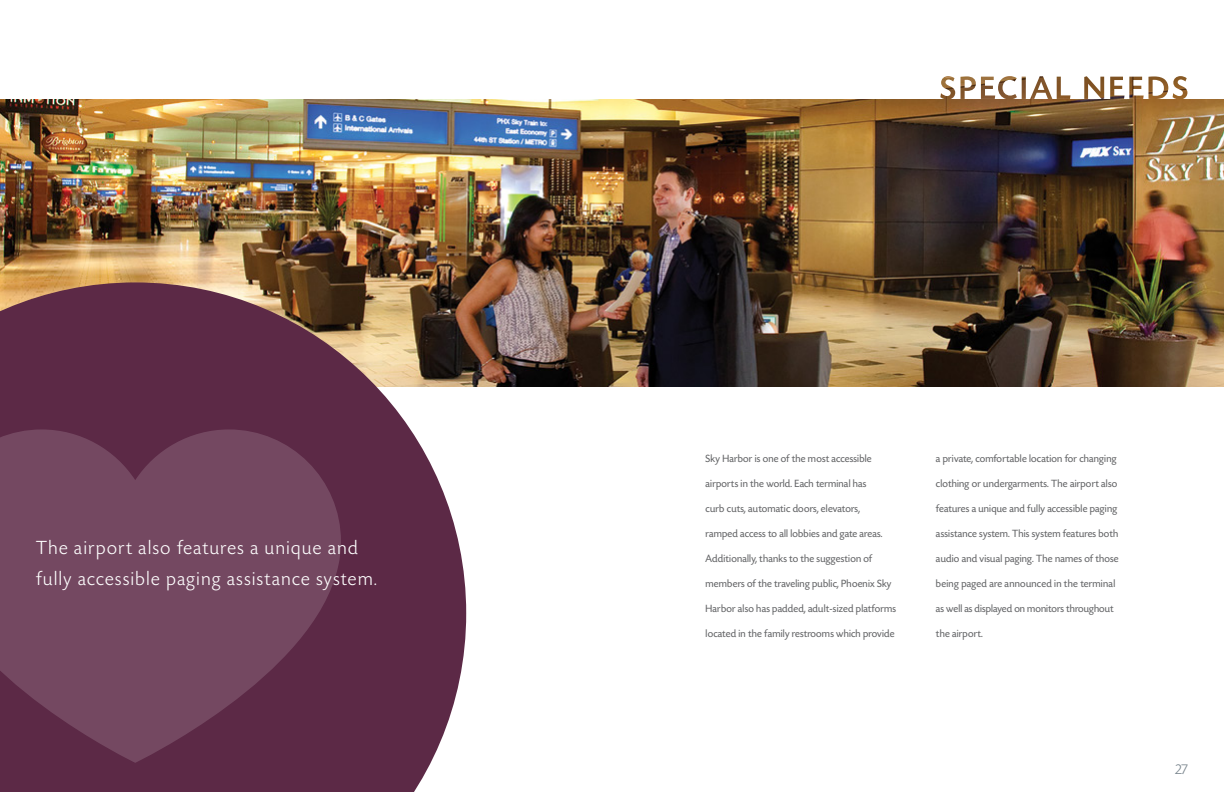
<style>
.page{position:relative;width:1224px;height:792px;background:#fff}
.page>*{position:absolute;margin:0;border:0;box-sizing:border-box;transform-origin:0 0}
.t1{font:300 20px/31px "Today SH";letter-spacing:.08em;color:#fff}
.t2{font:300 15px "Today SH";color:#77838b}
.t3{font:11px "Today SH";letter-spacing:.02em;color:#636466}
</style>
<div class="page">
<img style="left:0;top:76px;width:1224px;height:311px">
<svg style="left:0;top:282px;width:466px;height:510px;background:#714556"></svg>
<svg style="left:0;top:429px;width:341px;height:334px;background:#6e405a"></svg>
<h1 class="t1" style="left:36px;top:533px;width:342px">The airport also features a unique and fully accessible paging assistance system.</h1>
<p class="t3" style="left:706px;top:453px;width:168px">Sky Harbor is one of the most accessible</p>
<p class="t3" style="left:706px;top:478px;width:162px">airports in the world. Each terminal has</p>
<p class="t3" style="left:706px;top:503px;width:156px">curb cuts, automatic doors, elevators,</p>
<p class="t3" style="left:706px;top:528px;width:178px">ramped access to all lobbies and gate areas.</p>
<p class="t3" style="left:706px;top:553px;width:168px">Additionally, thanks to the suggestion of</p>
<p class="t3" style="left:706px;top:578px;width:187px">members of the traveling public, Phoenix Sky</p>
<p class="t3" style="left:706px;top:603px;width:192px">Harbor also has padded, adult-sized platforms</p>
<p class="t3" style="left:706px;top:628px;width:190px">located in the family restrooms which provide</p>
<p class="t3" style="left:936px;top:453px;width:182px">a private, comfortable location for changing</p>
<p class="t3" style="left:936px;top:478px;width:183px">clothing or undergarments. The airport also</p>
<p class="t3" style="left:936px;top:503px;width:183px">features a unique and fully accessible paging</p>
<p class="t3" style="left:936px;top:528px;width:184px">assistance system. This system features both</p>
<p class="t3" style="left:936px;top:553px;width:184px">audio and visual paging. The names of those</p>
<p class="t3" style="left:936px;top:578px;width:181px">being paged are announced in the terminal</p>
<p class="t3" style="left:936px;top:603px;width:179px">as well as displayed on monitors throughout</p>
<p class="t3" style="left:936px;top:628px;width:48px">the airport.</p>
<h2 class="t2" style="left:1175px;top:761px;width:14px">27</h2>
</div>
